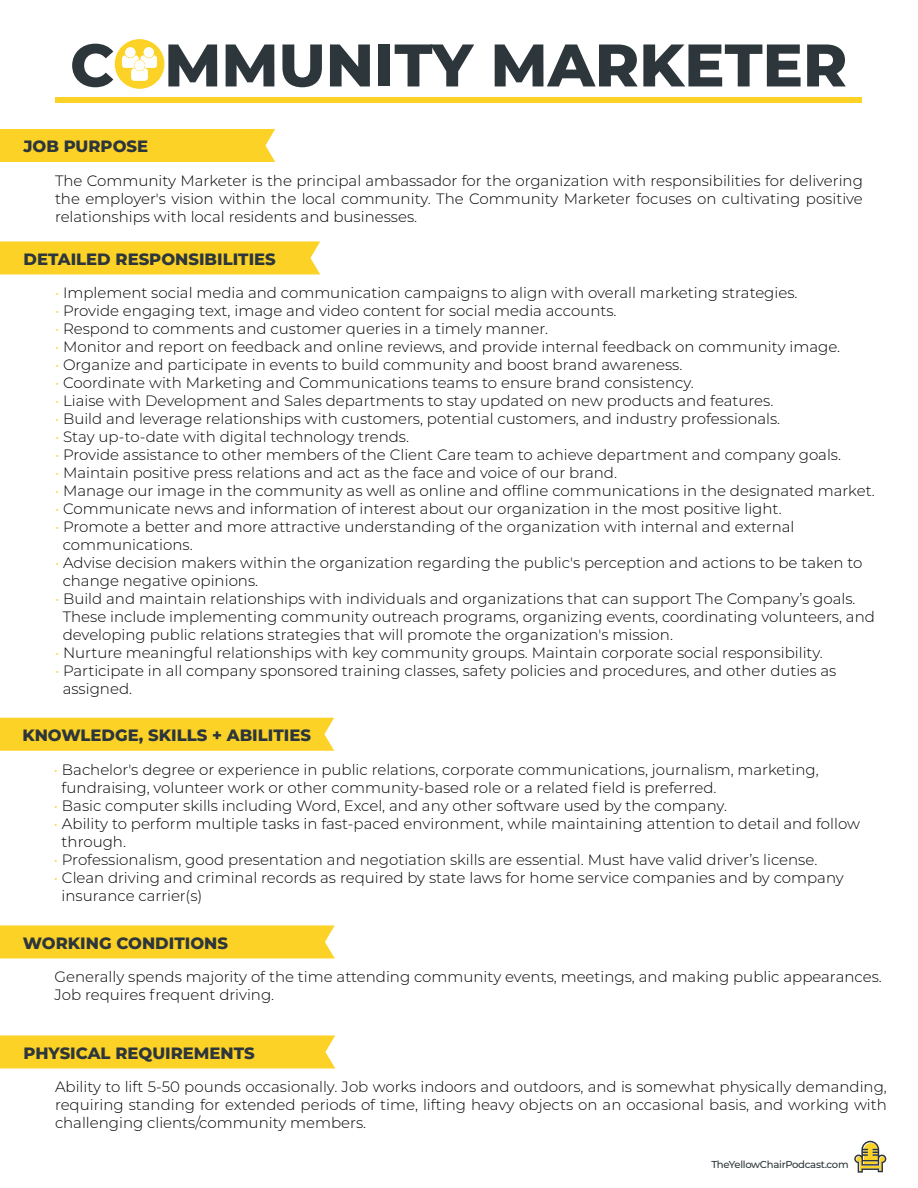
<style>
.page{position:relative;width:918px;height:1188px;background:#fff}
.page>*{position:absolute;margin:0;border:0;box-sizing:border-box;transform-origin:0 0}
.t1{font:800 16.35px "Montserrat";color:#2d363a}
.t2{font:300 15px/18px "Montserrat";color:#000}
.t3{font:500 10.05px "Montserrat";letter-spacing:-.03em;color:#2d363a}
.s1{color:#fdd226}
</style>
<div class="page">
<svg style="left:854px;top:1141px;width:32px;height:32px"></svg>
<svg style="left:226px;top:44px;width:48px;height:42px"></svg>
<svg style="left:282px;top:44px;width:40px;height:43px"></svg>
<svg style="left:330px;top:44px;width:40px;height:42px"></svg>
<div style="left:378px;top:44px;width:12px;height:42px;background:#2d363a"></div>
<svg style="left:395px;top:44px;width:79px;height:42px"></svg>
<svg style="left:495px;top:44px;width:306px;height:42px"></svg>
<svg style="left:807px;top:44px;width:39px;height:42px"></svg>
<svg style="left:72px;top:39px;width:145px;height:50px"></svg>
<div style="left:134px;top:60px;width:11px;height:11px;background:#fefefd;border-radius:50%"></div>
<div style="left:144px;top:47px;width:10px;height:10px;background:#fefefd;border-radius:50%"></div>
<div style="left:125px;top:47px;width:10px;height:10px;background:#fefefd;border-radius:50%"></div>
<div style="left:56px;top:97px;width:806px;height:6px;background:#fdd226"></div>
<div style="left:0;top:129px;width:275px;height:33px;background:#fdd226"></div>
<div style="left:0;top:241px;width:320px;height:33px;background:#fdd226"></div>
<div style="left:0;top:718px;width:334px;height:33px;background:#fdd226"></div>
<div style="left:0;top:925px;width:335px;height:33px;background:#fdd226"></div>
<div style="left:0;top:1035px;width:335px;height:33px;background:#fdd226"></div>
<p class="t1" style="left:24px;top:134px;width:126px">JOB PURPOSE</p>
<p class="t2" style="left:55px;top:171px;width:809px;text-align:justify">The Community Marketer is the principal ambassador for the organization with responsibilities for delivering the employer's vision within the local community. The Community Marketer focuses on cultivating positive relationships with local residents and businesses.</p>
<p class="t1" style="left:24px;top:247px;width:254px">DETAILED RESPONSIBILITIES</p>
<p class="t2" style="left:55px;top:284px;width:744px"><span class="s1">•</span> Implement social media and communication campaigns to align with overall marketing strategies.</p>
<p class="t2" style="left:55px;top:302px;width:563px"><span class="s1">•</span> Provide engaging text, image and video content for social media accounts.</p>
<p class="t2" style="left:55px;top:320px;width:495px"><span class="s1">•</span> Respond to comments and customer queries in a timely manner.</p>
<p class="t2" style="left:55px;top:338px;width:787px"><span class="s1">•</span> Monitor and report on feedback and online reviews, and provide internal feedback on community image.</p>
<p class="t2" style="left:55px;top:356px;width:629px"><span class="s1">•</span> Organize and participate in events to build community and boost brand awareness.</p>
<p class="t2" style="left:55px;top:374px;width:640px"><span class="s1">•</span> Coordinate with Marketing and Communications teams to ensure brand consistency.</p>
<p class="t2" style="left:55px;top:392px;width:720px"><span class="s1">•</span> Liaise with Development and Sales departments to stay updated on new products and features.</p>
<p class="t2" style="left:55px;top:410px;width:727px"><span class="s1">•</span> Build and leverage relationships with customers, potential customers, and industry professionals.</p>
<p class="t2" style="left:55px;top:428px;width:356px"><span class="s1">•</span> Stay up-to-date with digital technology trends.</p>
<p class="t2" style="left:55px;top:446px;width:788px"><span class="s1">•</span> Provide assistance to other members of the Client Care team to achieve department and company goals.</p>
<p class="t2" style="left:55px;top:464px;width:564px"><span class="s1">•</span> Maintain positive press relations and act as the face and voice of our brand.</p>
<p class="t2" style="left:55px;top:482px;width:821px"><span class="s1">•</span> Manage our image in the community as well as online and offline communications in the designated market.</p>
<p class="t2" style="left:55px;top:500px;width:728px"><span class="s1">•</span> Communicate news and information of interest about our organization in the most positive light.</p>
<p class="t2" style="left:63px;top:518px;width:733px;text-indent:-8px"><span class="s1">•</span> Promote a better and more attractive understanding of the organization with internal and external communications.</p>
<p class="t2" style="left:63px;top:554px;width:801px;text-indent:-8px"><span class="s1">•</span> Advise decision makers within the organization regarding the public's perception and actions to be taken to change negative opinions.</p>
<p class="t2" style="left:63px;top:590px;width:814px;text-indent:-8px"><span class="s1">•</span> Build and maintain relationships with individuals and organizations that can support The Company’s goals.<br>These include implementing community outreach programs, organizing events, coordinating volunteers, and developing public relations strategies that will promote the organization's mission.</p>
<p class="t2" style="left:55px;top:644px;width:769px"><span class="s1">•</span> Nurture meaningful relationships with key community groups. Maintain corporate social responsibility.</p>
<p class="t2" style="left:63px;top:662px;width:775px;text-indent:-8px"><span class="s1">•</span> Participate in all company sponsored training classes, safety policies and procedures, and other duties as assigned.</p>
<p class="t1" style="left:22px;top:723px;width:290px">KNOWLEDGE, SKILLS + ABILITIES</p>
<p class="t2" style="left:62px;top:760px;width:759px;text-indent:-8px"><span class="s1">•</span> Bachelor's degree or experience in public relations, corporate communications, journalism, marketing, fundraising, volunteer work or other community-based role or a related field is preferred.</p>
<p class="t2" style="left:54px;top:796px;width:675px"><span class="s1">•</span> Basic computer skills including Word, Excel, and any other software used by the company.</p>
<p class="t2" style="left:62px;top:814px;width:800px;text-indent:-8px"><span class="s1">•</span> Ability to perform multiple tasks in fast-paced environment, while maintaining attention to detail and follow through.</p>
<p class="t2" style="left:54px;top:850px;width:765px"><span class="s1">•</span> Professionalism, good presentation and negotiation skills are essential. Must have valid driver’s license.</p>
<p class="t2" style="left:62px;top:868px;width:784px;text-indent:-8px"><span class="s1">•</span> Clean driving and criminal records as required by state laws for home service companies and by company insurance carrier(s)</p>
<p class="t1" style="left:23px;top:931px;width:207px">WORKING CONDITIONS</p>
<p class="t2" style="left:54px;top:968px;width:829px">Generally spends majority of the time attending community events, meetings, and making public appearances.<br>Job requires frequent driving.</p>
<p class="t1" style="left:24px;top:1041px;width:233px">PHYSICAL REQUIREMENTS</p>
<p class="t2" style="left:55px;top:1078px;width:833px;text-align:justify">Ability to lift 5-50 pounds occasionally. Job works indoors and outdoors, and is somewhat physically demanding, requiring standing for extended periods of time, lifting heavy objects on an occasional basis, and working with challenging clients/community members.</p>
<p class="t3" style="left:711px;top:1157px;width:139px">TheYellowChairPodcast.com</p>
</div>
